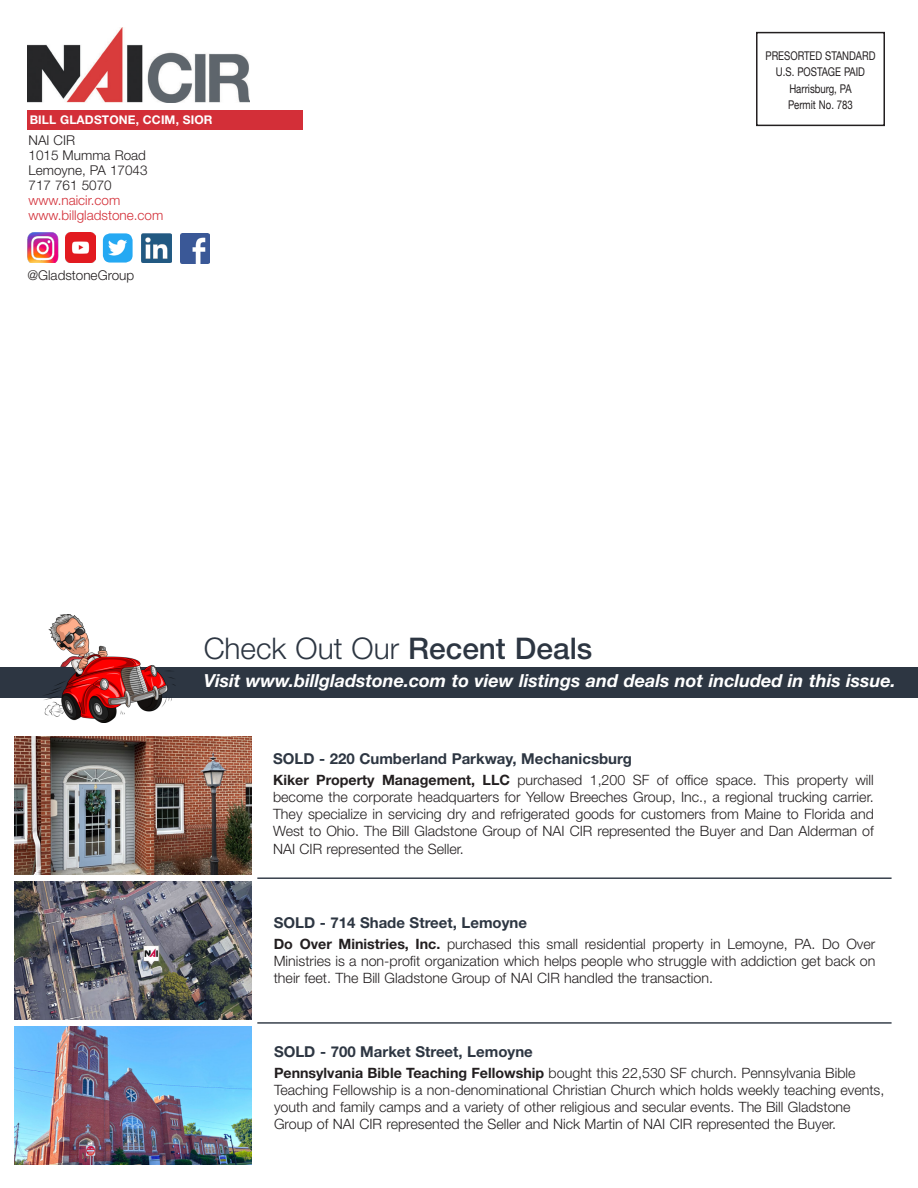
<style>
.page{position:relative;width:918px;height:1188px;background:#fff}
.page>*{position:absolute;margin:0;border:0;box-sizing:border-box;transform-origin:0 0}
.t1{font:300 29.85px "Helvetica Neue LT Std";color:#2d3642}
.t2{font:italic 700 18px "Helvetica Neue LT Std";color:#fff}
.t3{font:700 15px "Helvetica Neue LT Std";color:#2d3642}
.t4{font:300 14.25px/17.1px "Helvetica Neue LT Std";color:#231f20;text-align:justify}
.t5{font:300 13.5px/15px "Helvetica Neue LT Std";color:#231f20}
.t6{font:300 13.5px/15px "Helvetica Neue LT Std";color:#d32f38}
.t7{font:12px/16.5px "Helvetica Neue";color:#231f20;text-align:center;scale:.8 1}
.t8{font:700 12px "Helvetica Neue LT Std";letter-spacing:.01em;color:#fff}
.s1{font-weight:500}
.s2{font-weight:700}
</style>
<div class="page">
<div style="left:0;top:667px;width:918px;height:31px;background:#2d3642"></div>
<div style="left:756px;top:32px;width:129px;height:94px;border:2px solid #231f20"></div>
<img style="left:27px;top:27px;width:223px;height:76px">
<div style="left:27px;top:110px;width:276px;height:20px;background:#d32f38"></div>
<img style="left:44px;top:615px;width:132px;height:108px">
<hr style="left:257px;top:878px;width:635px;height:1px;background:#2d3642">
<hr style="left:257px;top:1022px;width:635px;height:2px;background:#2d3642">
<img style="left:65px;top:233px;width:30px;height:29px">
<img style="left:27px;top:232px;width:31px;height:31px">
<img style="left:142px;top:233px;width:29px;height:30px">
<img style="left:180px;top:234px;width:29px;height:29px">
<img style="left:103px;top:233px;width:30px;height:30px">
<img style="left:14px;top:881px;width:238px;height:138px">
<img style="left:14px;top:737px;width:238px;height:138px">
<img style="left:14px;top:1027px;width:238px;height:138px">
<img style="left:132px;top:898px;width:120px;height:80px">
<p class="t8" style="left:30px;top:112px;width:184px">BILL GLADSTONE, CCIM, SIOR</p>
<p class="t5" style="left:28px;top:133px;width:121px">NAI CIR<br>1015 Mumma Road<br>Lemoyne, PA 17043<br>717 761 5070</p>
<p class="t6" style="left:28px;top:193px;width:136px">www.naicir.com www.billgladstone.com</p>
<p class="t5" style="left:27px;top:268px;width:108px">@GladstoneGroup</p>
<p class="t7" style="left:766px;top:48px;width:139px">PRESORTED STANDARD<br>U.S. POSTAGE PAID<br>Harrisburg, PA<br>Permit No. 783</p>
<h1 class="t1" style="left:204px;top:630px;width:390px">Check Out Our <span class="s1">Recent Deals</span></h1>
<p class="t2" style="left:204px;top:669px;width:694px">Visit www.billgladstone.com to view listings and deals not included in this issue.</p>
<p class="t3" style="left:273px;top:749px;width:361px">SOLD - 220 Cumberland Parkway, Mechanicsburg</p>
<p class="t4" style="left:273px;top:771px;width:602px"><span class="s2">Kiker Property Management, LLC</span> purchased 1,200 SF of office space. This property will become the corporate headquarters for Yellow Breeches Group, Inc., a regional trucking carrier.<br>They specialize in servicing dry and refrigerated goods for customers from Maine to Florida and West to Ohio. The Bill Gladstone Group of NAI CIR represented the Buyer and Dan Alderman of NAI CIR represented the Seller.</p>
<p class="t3" style="left:274px;top:913px;width:255px">SOLD - 714 Shade Street, Lemoyne</p>
<p class="t4" style="left:274px;top:935px;width:603px"><span class="s2">Do Over Ministries, Inc.</span> purchased this small residential property in Lemoyne, PA. Do Over Ministries is a non-profit organization which helps people who struggle with addiction get back on their feet. The Bill Gladstone Group of NAI CIR handled the transaction.</p>
<p class="t3" style="left:274px;top:1042px;width:260px">SOLD - 700 Market Street, Lemoyne</p>
<p class="t4" style="left:274px;top:1064px;width:612px;text-align:left"><span class="s2">Pennsylvania Bible Teaching Fellowship</span> bought this 22,530 SF church. Pennsylvania Bible Teaching Fellowship is a non-denominational Christian Church which holds weekly teaching events, youth and family camps and a variety of other religious and secular events. The Bill Gladstone Group of NAI CIR represented the Seller and Nick Martin of NAI CIR represented the Buyer.</p>
</div>
